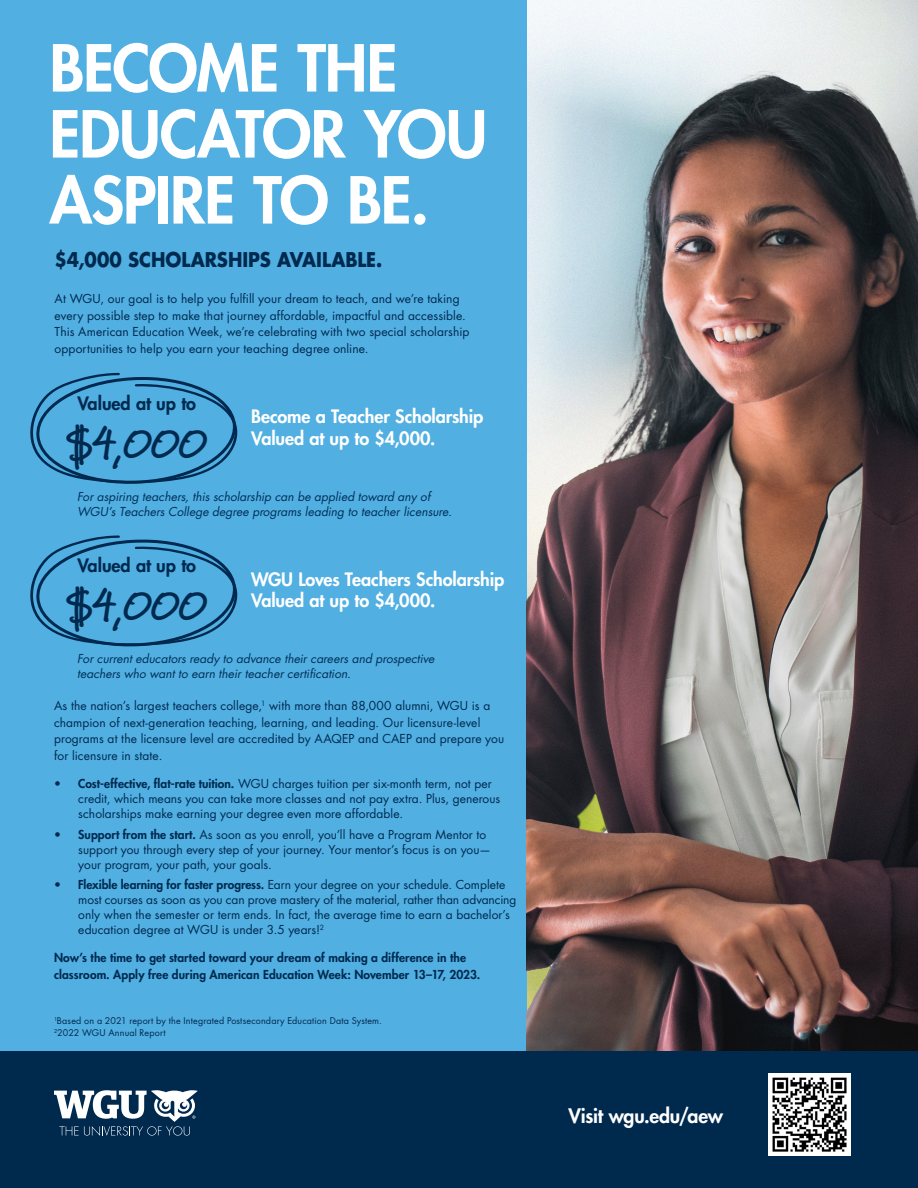
<style>
.page{position:relative;width:918px;height:1188px;background:#51afe2}
.page>*{position:absolute;margin:0;border:0;box-sizing:border-box;transform-origin:0 0}
.Header_-_Question{font:800 63px/66px "Futura Std";letter-spacing:-.015em;color:#fff}
.t1{font:700 45px "Marydale";letter-spacing:-.015em;color:#00294e}
.Body_Copy_-_White{font:700 19.8px "Futura Std";letter-spacing:-.005em;color:#00294e;scale:.91 1}
.Body_Copy_-_Black{font:800 19.5px "Futura Std";letter-spacing:-.01em;color:#fff}
.Scholarship_Copy{font:800 18px "Futura Std";letter-spacing:-.005em;color:#fff}
.t2{font:800 18px "Futura Std";color:#00294e}
.Body_Copy_-_White-2{font:12px/15px "Futura Std";letter-spacing:.005em;color:#00294e}
.Body_Copy_-_White-3{font:italic 12px/14.9px "Futura Std";letter-spacing:.005em;color:#003057}
.Body_Copy_-_White-4{font:800 12px/16.5px "Futura Std";letter-spacing:.005em;color:#00294e}
.Body_Copy_-_White-5{font:9px/12px "Futura Std";letter-spacing:.02em;color:#00294e}
.s1{font-weight:800}
</style>
<div class="page">
<img style="left:527px;top:0;width:391px;height:38px">
<img style="left:527px;top:38px;width:391px;height:1014px">
<div style="left:0;top:1052px;width:918px;height:136px;background:#00294e"></div>
<svg style="left:54px;top:1090px;width:144px;height:46px"></svg>
<svg style="left:30px;top:372px;width:208px;height:112px"></svg>
<svg style="left:30px;top:535px;width:208px;height:112px"></svg>
<img style="left:768px;top:1073px;width:82px;height:83px">
<p class="Header_-_Question" style="left:50px;top:35px;width:439px">BECOME THE<br>EDUCATOR YOU<br>ASPIRE TO BE.</p>
<p class="Body_Copy_-_White" style="left:55px;top:247px;width:362px">$4,000 SCHOLARSHIPS AVAILABLE.</p>
<p class="Body_Copy_-_White-2" style="left:55px;top:291px;width:416px;line-height:16.5px">At WGU, our goal is to help you fulfill your dream to teach, and we’re taking every possible step to make that journey affordable, impactful and accessible.<br>This American Education Week, we’re celebrating with two special scholarship opportunities to help you earn your teaching degree online.</p>
<p class="t2" style="left:77px;top:392px;width:120px">Valued at up to</p>
<p class="t1" style="left:66px;top:416px;width:143px">$4,000</p>
<p class="Scholarship_Copy" style="left:251px;top:405px;width:234px">Become a Teacher Scholarship</p>
<p class="Scholarship_Copy" style="left:251px;top:426px;width:186px">Valued at up to $4,000.</p>
<p class="Body_Copy_-_White-3" style="left:77px;top:489px;width:376px">For aspiring teachers, this scholarship can be applied toward any of<br>WGU’s Teachers College degree programs leading to teacher licensure.</p>
<p class="t2" style="left:77px;top:554px;width:120px">Valued at up to</p>
<p class="t1" style="left:66px;top:578px;width:143px">$4,000</p>
<p class="Scholarship_Copy" style="left:251px;top:567px;width:255px">WGU Loves Teachers Scholarship</p>
<p class="Scholarship_Copy" style="left:251px;top:589px;width:186px">Valued at up to $4,000.</p>
<p class="Body_Copy_-_White-3" style="left:77px;top:651px;width:359px">For current educators ready to advance their careers and prospective teachers who want to earn their teacher certification.</p>
<p class="Body_Copy_-_White-2" style="left:54px;top:698px;width:452px;line-height:16.5px">As the nation’s largest teachers college,<sup>1</sup> with more than 88,000 alumni, WGU is a champion of next-generation teaching, learning, and leading. Our licensure-level programs at the licensure level are accredited by AAQEP and CAEP and prepare you for licensure in state.</p>
<p class="Body_Copy_-_White-2" style="left:78px;top:777px;width:423px;text-indent:-24px"><span class="s1">• Cost-effective, flat-rate tuition.</span> WGU charges tuition per six-month term, not per credit, which means you can take more classes and not pay extra. Plus, generous scholarships make earning your degree even more affordable.</p>
<p class="Body_Copy_-_White-2" style="left:78px;top:827px;width:414px;text-indent:-24px"><span class="s1">• Support from the start.</span> As soon as you enroll, you’ll have a Program Mentor to support you through every step of your journey. Your mentor’s focus is on you— your program, your path, your goals.</p>
<p class="Body_Copy_-_White-2" style="left:78px;top:877px;width:440px;text-indent:-24px"><span class="s1">• Flexible learning for faster progress.</span> Earn your degree on your schedule. Complete most courses as soon as you can prove mastery of the material, rather than advancing only when the semester or term ends. In fact, the average time to earn a bachelor’s education degree at WGU is under 3.5 years!<sup>2</sup></p>
<p class="Body_Copy_-_White-4" style="left:54px;top:950px;width:428px">Now’s the time to get started toward your dream of making a difference in the classroom. Apply free during American Education Week: November 13–17, 2023.</p>
<p class="Body_Copy_-_White-5" style="left:54px;top:1015px;width:329px"><sup>1</sup>Based on a 2021 report by the Integrated Postsecondary Education Data System.<br><sup>2</sup>2022 WGU Annual Report</p>
<p class="Body_Copy_-_Black" style="left:568px;top:1103px;width:156px">Visit wgu.edu/aew</p>
</div>
